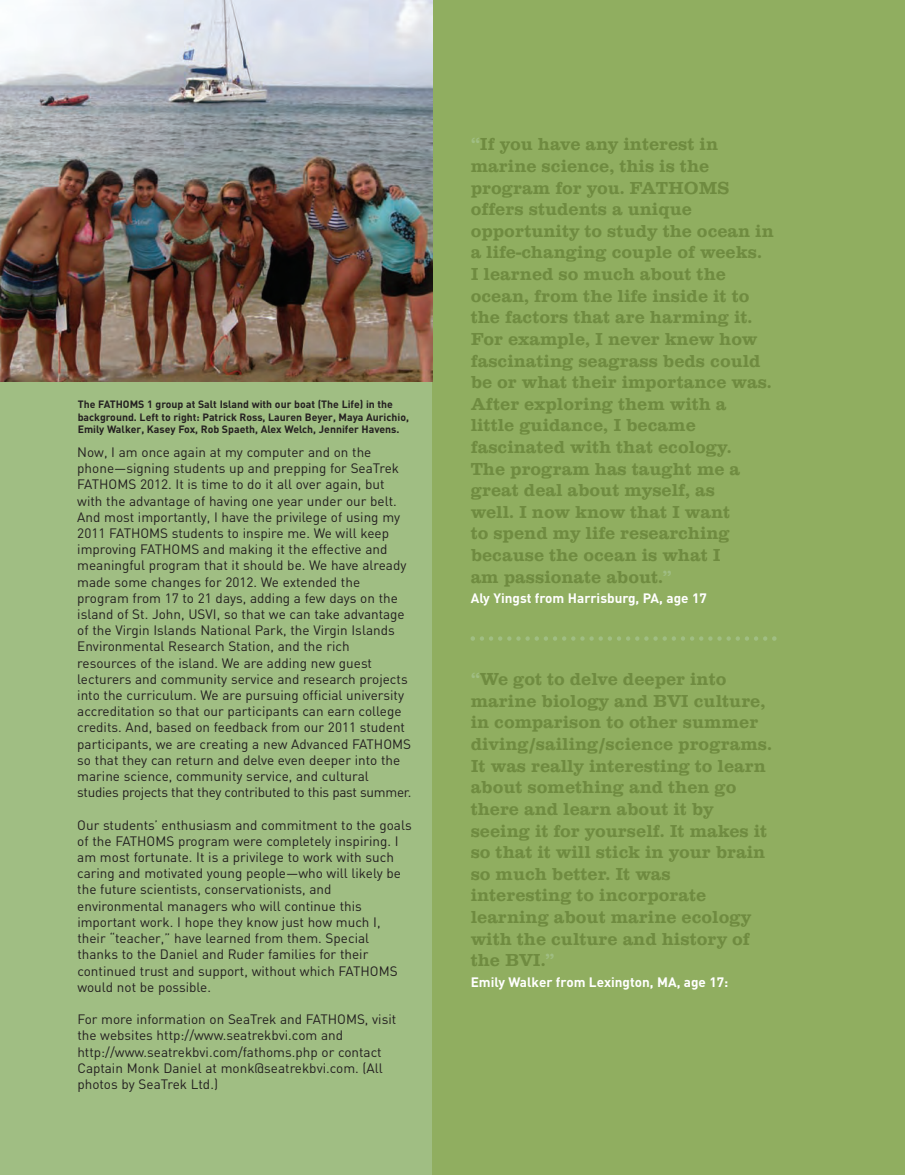
<style>
.page{position:relative;width:905px;height:1175px;background:#fff}
.page>*{position:absolute;margin:0;border:0;box-sizing:border-box;transform-origin:0 0}
.t1{font:700 18px/21.6px "Clarendon T";color:#6f8b40}
.t2{font:13.5px/16.2px "DIN";color:#231f20}
.t3{font:700 13.5px "DIN";color:#fff}
.t4{font:700 10.5px/12.6px "DIN";color:#231f20}
.s1{color:#a0be83}
</style>
<div class="page">
<div style="left:0;top:0;width:438px;height:1174px;background:#a0be83"></div>
<div style="left:433px;top:0;width:471px;height:1174px;background:#90ae60"></div>
<svg style="left:470px;top:636px;width:306px;height:5px"></svg>
<img style="left:0;top:0;width:432px;height:381px">
<p class="t4" style="left:78px;top:398px;width:333px">The FATHOMS 1 group at Salt Island with our boat (The Life) in the background. Left to right: Patrick Ross, Lauren Beyer, Maya Aurichio,<br>Emily Walker, Kasey Fox, Rob Spaeth, Alex Welch, Jennifer Havens.</p>
<p class="t2" style="left:77px;top:444px;width:335px">Now, I am once again at my computer and on the phone—signing students up and prepping for SeaTrek FATHOMS 2012. It is time to do it all over again, but with the advantage of having one year under our belt.<br>And most importantly, I have the privilege of using my 2011 FATHOMS students to inspire me. We will keep improving FATHOMS and making it the effective and meaningful program that it should be. We have already made some changes for 2012. We extended the program from 17 to 21 days, adding a few days on the island of St. John, USVI, so that we can take advantage of the Virgin Islands National Park, the Virgin Islands Environmental Research Station, and the rich resources of the island. We are adding new guest lecturers and community service and research projects into the curriculum. We are pursuing official university accreditation so that our participants can earn college credits. And, based on feedback from our 2011 student participants, we are creating a new Advanced FATHOMS so that they can return and delve even deeper into the marine science, community service, and cultural studies projects that they contributed to this past summer.</p>
<p class="t2" style="left:77px;top:817px;width:336px">Our students’ enthusiasm and commitment to the goals of the FATHOMS program were completely inspiring. I am most fortunate. It is a privilege to work with such caring and motivated young people—who will likely be the future scientists, conservationists, and environmental managers who will continue this important work. I hope they know just how much I, their “teacher,” have learned from them. Special thanks to the Daniel and Ruder families for their continued trust and support, without which FATHOMS would not be possible.</p>
<p class="t2" style="left:77px;top:1011px;width:320px">For more information on SeaTrek and FATHOMS, visit the websites http://www.seatrekbvi.com and http://www.seatrekbvi.com/fathoms.php or contact Captain Monk Daniel at monk@seatrekbvi.com. (All photos by SeaTrek Ltd.)</p>
<p class="t1" style="left:470px;top:133px;width:304px"><span class="s1">“</span>If you have any interest in marine science, this is the program for you. FATHOMS offers students a unique opportunity to study the ocean in a life-changing couple of weeks.<br>I learned so much about the ocean, from the life inside it to the factors that are harming it.<br>For example, I never knew how fascinating seagrass beds could be or what their importance was.<br>After exploring them with a little guidance, I became fascinated with that ecology.<br>The program has taught me a great deal about myself, as<br>well. I now know that I want<br>to spend my life researching because the ocean is what I<br>am passionate about.<span class="s1">”</span></p>
<p class="t3" style="left:470px;top:590px;width:237px">Aly Yingst from Harrisburg, PA, age 17</p>
<p class="t1" style="left:470px;top:668px;width:303px"><span class="s1">“</span>We got to delve deeper into marine biology and BVI culture, in comparison to other summer diving/sailing/science programs.<br>It was really interesting to learn about something and then go there and learn about it by seeing it for yourself. It makes it so that it will stick in your brain so much better. It was interesting to incorporate learning about marine ecology with the culture and history of the BVI.<span class="s1">”</span></p>
<p class="t3" style="left:470px;top:974px;width:259px">Emily Walker from Lexington, MA, age 17:</p>
</div>
